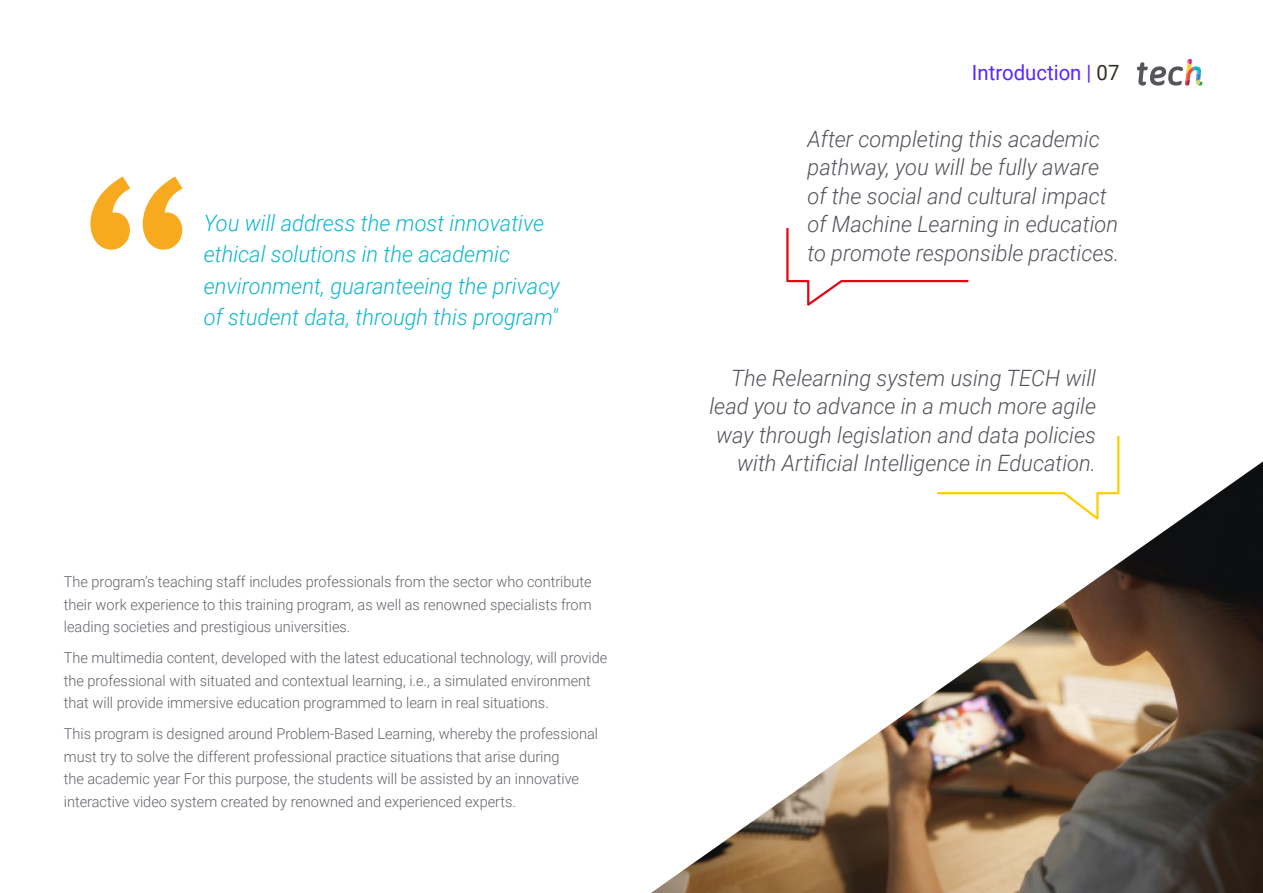
<style>
.page{position:relative;width:1263px;height:893px;background:#fff}
.page>*{position:absolute;margin:0;border:0;box-sizing:border-box;transform-origin:0 0}
.t1{font:italic 300 22.5px/28.5px "Roboto";color:#52555b;text-align:right}
.t2{font:italic 300 22.5px/31.5px "Roboto";color:#0fb6cf}
.t3{font:21px "Roboto";color:#5927ff}
.t4{font:300 15px/22.5px "Roboto";color:#61646a}
.s1{color:#312e20}
</style>
<div class="page">
<img style="left:651px;top:461px;width:612px;height:432px">
<svg style="left:935px;top:435px;width:185px;height:88px"></svg>
<svg style="left:786px;top:228px;width:183px;height:78px"></svg>
<svg style="left:90px;top:176px;width:93px;height:74px"></svg>
<svg style="left:1137px;top:59px;width:65px;height:27px"></svg>
<h1 class="t2" style="left:204px;top:206px;width:357px">You will address the most innovative ethical solutions in the academic environment, guaranteeing the privacy of student data, through this program"</h1>
<p class="t4" style="left:64px;top:570px;width:529px;text-align:justify">The program’s teaching staff includes professionals from the sector who contribute their work experience to this training program, as well as renowned specialists from leading societies and prestigious universities.</p>
<p class="t4" style="left:64px;top:646px;width:545px">The multimedia content, developed with the latest educational technology, will provide the professional with situated and contextual learning, i.e., a simulated environment that will provide immersive education programmed to learn in real situations.</p>
<p class="t4" style="left:64px;top:722px;width:536px">This program is designed around Problem-Based Learning, whereby the professional must try to solve the different professional practice situations that arise during<br>the academic year For this purpose, the students will be assisted by an innovative interactive video system created by renowned and experienced experts.</p>
<h2 class="t3" style="left:972px;top:57px;width:149px">Introduction | <span class="s1">07</span></h2>
<h1 class="t1" style="left:807px;top:123px;width:313px;text-align:left">After completing this academic pathway, you will be fully aware of the social and cultural impact of Machine Learning in education to promote responsible practices.</h1>
<h1 class="t1" style="left:709px;top:363px;width:388px">The Relearning system using TECH will lead you to advance in a much more agile way through legislation and data policies with Artificial Intelligence in Education.</h1>
</div>
